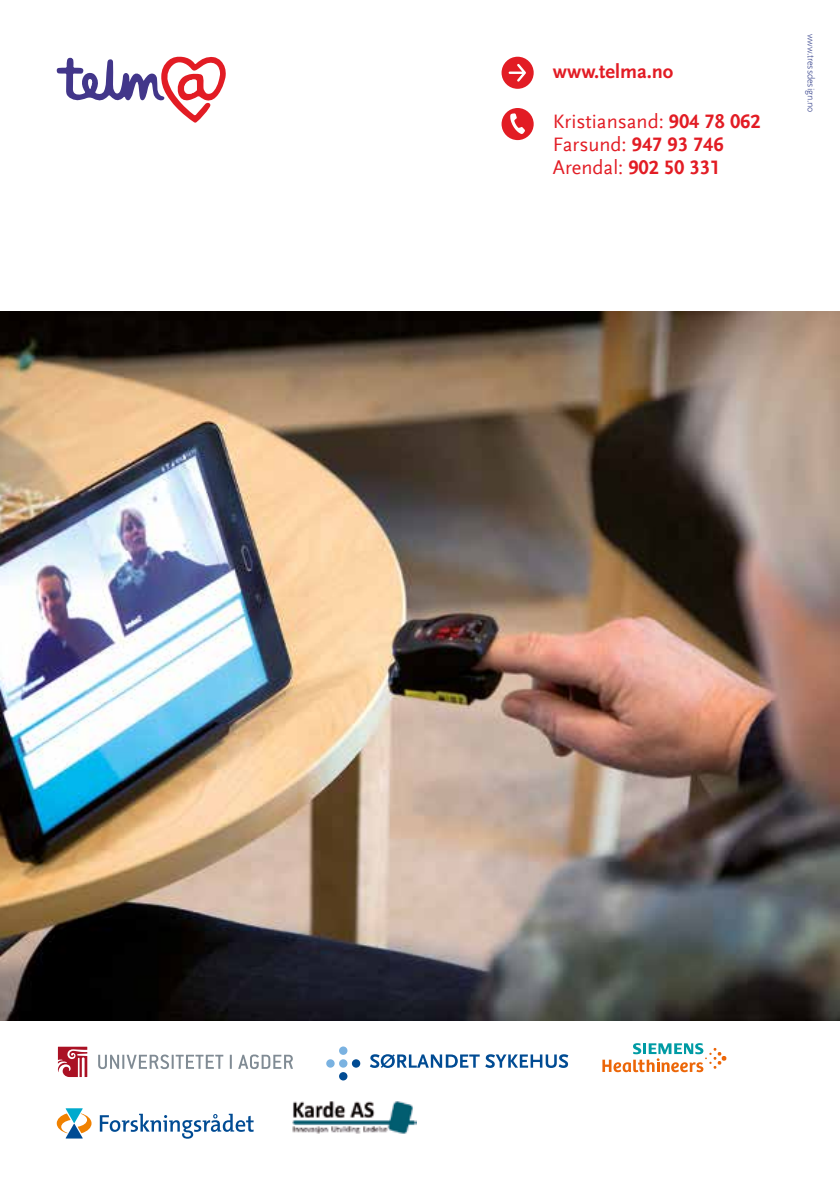
<style>
.page{position:relative;width:840px;height:1191px;background:#fff}
.page>*{position:absolute;margin:0;border:0;box-sizing:border-box;transform-origin:0 0}
.t1{font:20.4px/22.6px "Scala Sans Offc";color:#e21c24}
.t2{font:700 20.4px "Scala Sans";color:#e21c24}
.t3{font:300 10px "Scala Sans Offc";letter-spacing:-.01em;color:#283583}
.s1{font-weight:700}
</style>
<div class="page">
<img style="left:0;top:312px;width:839px;height:708px">
<svg style="left:57px;top:56px;width:169px;height:67px"></svg>
<div style="left:339px;top:1046px;width:8px;height:8px;background:#7ab2e1;border-radius:50%"></div>
<div style="left:339px;top:1059px;width:8px;height:8px;background:#7ab2e1;border-radius:50%"></div>
<div style="left:326px;top:1059px;width:8px;height:8px;background:#7ab2e1;border-radius:50%"></div>
<div style="left:352px;top:1059px;width:8px;height:8px;background:#004b93;border-radius:50%"></div>
<div style="left:339px;top:1072px;width:8px;height:8px;background:#004b93;border-radius:50%"></div>
<svg style="left:370px;top:1054px;width:109px;height:14px"></svg>
<svg style="left:485px;top:1054px;width:83px;height:14px"></svg>
<svg style="left:57px;top:1046px;width:31px;height:31px"></svg>
<svg style="left:238px;top:1054px;width:55px;height:15px"></svg>
<svg style="left:230px;top:1054px;width:2px;height:14px"></svg>
<svg style="left:98px;top:1054px;width:125px;height:15px"></svg>
<svg style="left:100px;top:1113px;width:153px;height:25px"></svg>
<svg style="left:57px;top:1108px;width:34px;height:30px"></svg>
<img style="left:293px;top:1101px;width:123px;height:33px">
<svg style="left:602px;top:1043px;width:124px;height:29px"></svg>
<div style="left:501px;top:57px;width:32px;height:32px;background:#e21c24;border-radius:50%"></div>
<svg style="left:508px;top:64px;width:17px;height:18px"></svg>
<div style="left:501px;top:108px;width:32px;height:32px;background:#e21c24;border-radius:50%"></div>
<svg style="left:510px;top:113px;width:14px;height:21px"></svg>
<p class="t2" style="left:552px;top:59px;width:122px">www.telma.no</p>
<p class="t1" style="left:552px;top:111px;width:209px">Kristiansand: <span class="s1">904 78 062<br></span>Farsund: <span class="s1">947 93 746<br></span>Arendal: <span class="s1">902 50 331</span></p>
<p class="t3" style="left:816px;top:34px;width:80px;rotate:90deg">www.tressdesign.no</p>
</div>
